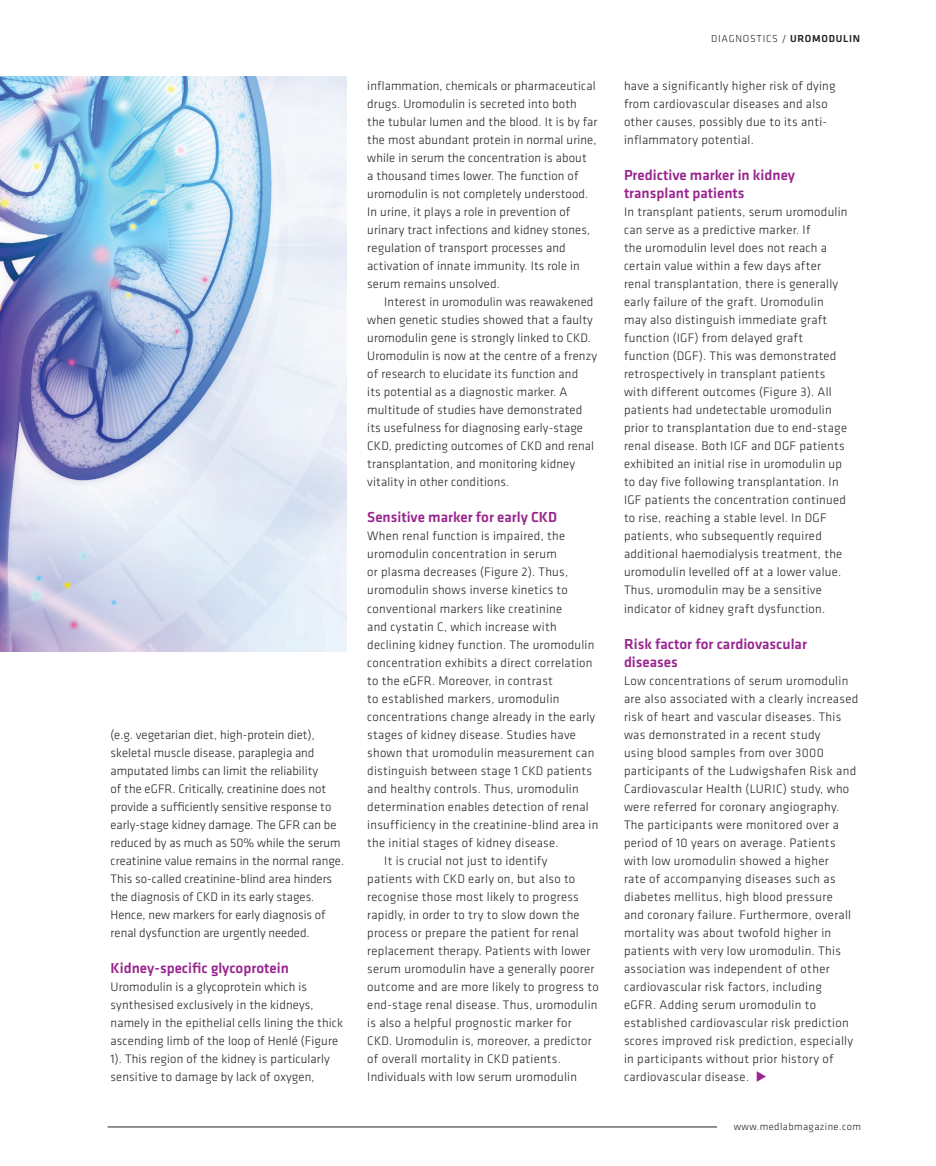
<style>
.page{position:relative;width:936px;height:1166px;background:#fff}
.page>*{position:absolute;margin:0;border:0;box-sizing:border-box;transform-origin:0 0}
.Sub_Header{font:500 15px/18px "Klavika Basic";color:#98258e}
.Body_Copy{font:300 12.75px/18px "Klavika Basic";letter-spacing:.02em;color:#231f20}
.Body_Copy-2{font:300 12.75px/18px "Klavika Basic";color:#231f20}
.t1{font:300 10.5px "Klavika Basic";letter-spacing:.04em;color:#231f20}
.t2{font:300 10.5px "Klavika Basic";letter-spacing:.07em;color:#231f20}
.s1{font-weight:500}
.s2{color:#98258e}
</style>
<div class="page">
<hr style="left:108px;top:1126px;width:608px;height:1px;background:#231f20">
<img style="left:0;top:77px;width:346px;height:574px">
<p class="Body_Copy-2" style="left:111px;top:725px;width:235px">(e.g. vegetarian diet, high-protein diet), skeletal muscle disease, paraplegia and amputated limbs can limit the reliability<br>of the eGFR. Critically, creatinine does not provide a sufficiently sensitive response to early-stage kidney damage. The GFR can be reduced by as much as 50% while the serum creatinine value remains in the normal range.<br>This so-called creatinine-blind area hinders the diagnosis of CKD in its early stages.<br>Hence, new markers for early diagnosis of renal dysfunction are urgently needed.</p>
<p class="Sub_Header" style="left:111px;top:958px;width:180px">Kidney-specific glycoprotein</p>
<p class="Body_Copy" style="left:111px;top:977px;width:234px">Uromodulin is a glycoprotein which is synthesised exclusively in the kidneys, namely in the epithelial cells lining the thick ascending limb of the loop of Henlé (Figure 1). This region of the kidney is particularly sensitive to damage by lack of oxygen,</p>
<p class="Body_Copy" style="left:367px;top:77px;width:232px">inflammation, chemicals or pharmaceutical drugs. Uromodulin is secreted into both the tubular lumen and the blood. It is by far the most abundant protein in normal urine, while in serum the concentration is about<br>a thousand times lower. The function of uromodulin is not completely understood.<br>In urine, it plays a role in prevention of urinary tract infections and kidney stones, regulation of transport processes and activation of innate immunity. Its role in serum remains unsolved.</p>
<p class="Body_Copy" style="left:367px;top:293px;width:231px;text-indent:17px">Interest in uromodulin was reawakened when genetic studies showed that a faulty uromodulin gene is strongly linked to CKD.<br>Uromodulin is now at the centre of a frenzy of research to elucidate its function and<br>its potential as a diagnostic marker. A multitude of studies have demonstrated its usefulness for diagnosing early-stage CKD, predicting outcomes of CKD and renal transplantation, and monitoring kidney vitality in other conditions.</p>
<p class="Sub_Header" style="left:367px;top:508px;width:191px">Sensitive marker for early CKD</p>
<p class="Body_Copy" style="left:367px;top:527px;width:232px">When renal function is impaired, the uromodulin concentration in serum<br>or plasma decreases (Figure 2). Thus, uromodulin shows inverse kinetics to conventional markers like creatinine<br>and cystatin C, which increase with declining kidney function. The uromodulin concentration exhibits a direct correlation to the eGFR. Moreover, in contrast<br>to established markers, uromodulin concentrations change already in the early stages of kidney disease. Studies have shown that uromodulin measurement can distinguish between stage 1 CKD patients and healthy controls. Thus, uromodulin determination enables detection of renal insufficiency in the creatinine-blind area in the initial stages of kidney disease.</p>
<p class="Body_Copy" style="left:367px;top:851px;width:233px;text-indent:17px">It is crucial not just to identify<br>patients with CKD early on, but also to recognise those most likely to progress rapidly, in order to try to slow down the process or prepare the patient for renal replacement therapy. Patients with lower serum uromodulin have a generally poorer outcome and are more likely to progress to end-stage renal disease. Thus, uromodulin is also a helpful prognostic marker for CKD. Uromodulin is, moreover, a predictor of overall mortality in CKD patients.<br>Individuals with low serum uromodulin</p>
<p class="t2" style="left:711px;top:32px;width:150px">DIAGNOSTICS / <span class="s1">UROMODULIN</span></p>
<p class="Body_Copy" style="left:624px;top:77px;width:213px">have a significantly higher risk of dying from cardiovascular diseases and also other causes, possibly due to its anti&shy;inflammatory potential.</p>
<p class="Sub_Header" style="left:624px;top:166px;width:173px">Predictive marker in kidney transplant patients</p>
<p class="Body_Copy" style="left:624px;top:203px;width:225px">In transplant patients, serum uromodulin can serve as a predictive marker. If<br>the uromodulin level does not reach a certain value within a few days after renal transplantation, there is generally early failure of the graft. Uromodulin may also distinguish immediate graft function (IGF) from delayed graft function (DGF). This was demonstrated retrospectively in transplant patients with different outcomes (Figure 3). All patients had undetectable uromodulin prior to transplantation due to end-stage renal disease. Both IGF and DGF patients exhibited an initial rise in uromodulin up to day five following transplantation. In IGF patients the concentration continued to rise, reaching a stable level. In DGF patients, who subsequently required additional haemodialysis treatment, the uromodulin levelled off at a lower value.<br>Thus, uromodulin may be a sensitive indicator of kidney graft dysfunction.</p>
<p class="Sub_Header" style="left:624px;top:634px;width:184px">Risk factor for cardiovascular diseases</p>
<p class="Body_Copy" style="left:624px;top:671px;width:236px">Low concentrations of serum uromodulin are also associated with a clearly increased risk of heart and vascular diseases. This was demonstrated in a recent study<br>using blood samples from over 3000 participants of the Ludwigshafen Risk and Cardiovascular Health (LURIC) study, who were referred for coronary angiography.<br>The participants were monitored over a period of 10 years on average. Patients with low uromodulin showed a higher<br>rate of accompanying diseases such as diabetes mellitus, high blood pressure<br>and coronary failure. Furthermore, overall mortality was about twofold higher in patients with very low uromodulin. This association was independent of other cardiovascular risk factors, including<br>eGFR. Adding serum uromodulin to established cardiovascular risk prediction scores improved risk prediction, especially in participants without prior history of cardiovascular disease. <span class="s2">◆</span></p>
<p class="t1" style="left:733px;top:1119px;width:129px">www.medlabmagazine.com</p>
</div>
